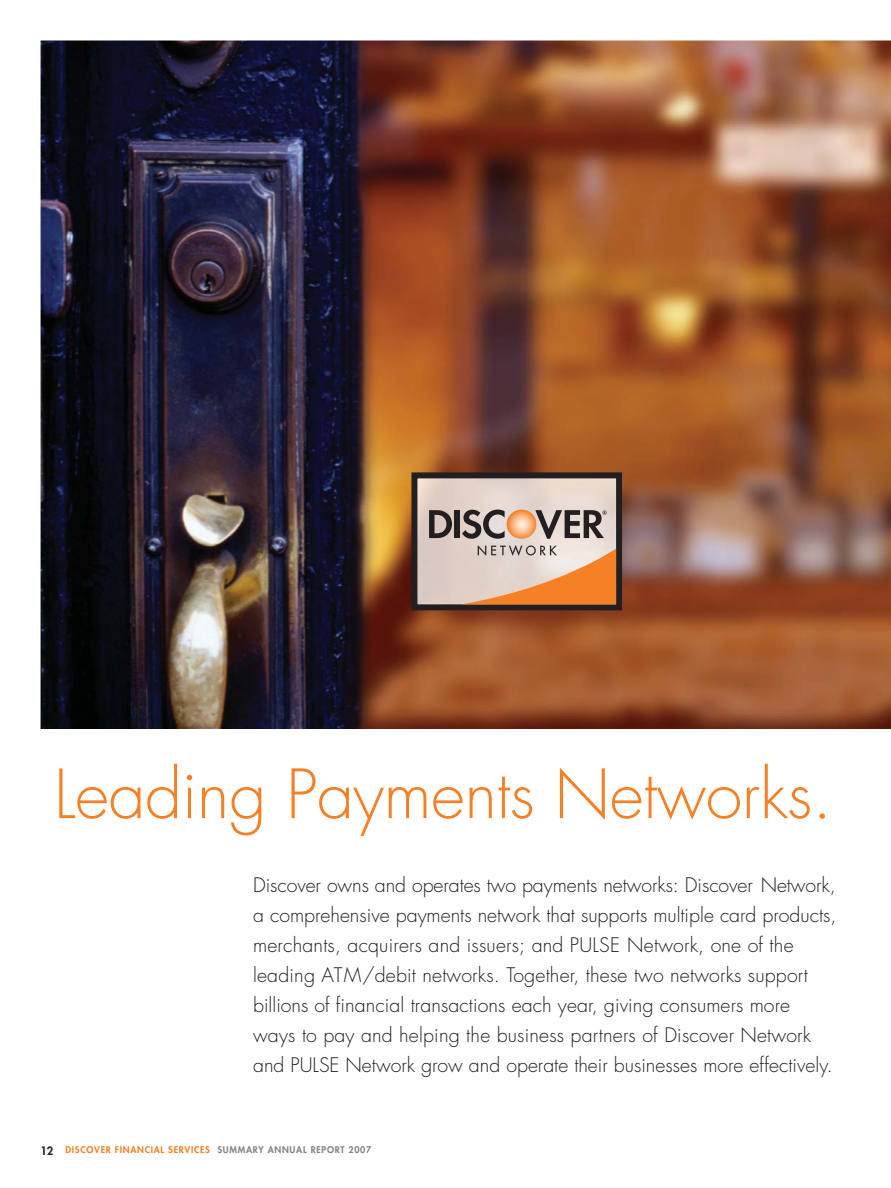
<style>
.page{position:relative;width:891px;height:1188px;background:#fff}
.page>*{position:absolute;margin:0;border:0;box-sizing:border-box;transform-origin:0 0}
.t1{font:300 66px "Futura";letter-spacing:-.005em;color:#f58025}
.t2{font:300 19.5px/30px "Futura";letter-spacing:.005em;color:#231f20}
.t3{font:800 11.25px "Futura";color:#231f20}
.t4{font:800 9px "Futura";letter-spacing:.08em;color:#f58025}
.s1{color:#808285}
</style>
<div class="page">
<img style="left:41px;top:40px;width:850px;height:689px">
<svg style="left:409px;top:470px;width:215px;height:143px;background:#ba9e8b"></svg>
<h1 class="t1" style="left:54px;top:764px;width:780px">Leading Payments Networks.</h1>
<p class="t2" style="left:253px;top:871px;width:585px">Discover owns and operates two payments networks: Discover Network, a comprehensive payments network that supports multiple card products, merchants, acquirers and issuers; and PULSE Network, one of the leading ATM/debit networks. Together, these two networks support billions of financial transactions each year, giving consumers more ways to pay and helping the business partners of Discover Network and PULSE Network grow and operate their businesses more effectively.</p>
<p class="t3" style="left:40px;top:1145px;width:14px">12</p>
<p class="t4" style="left:65px;top:1146px;width:308px">DISCOVER FINANCIAL SERVICES <span class="s1">SUMMARY ANNUAL REPORT 2007</span></p>
</div>
